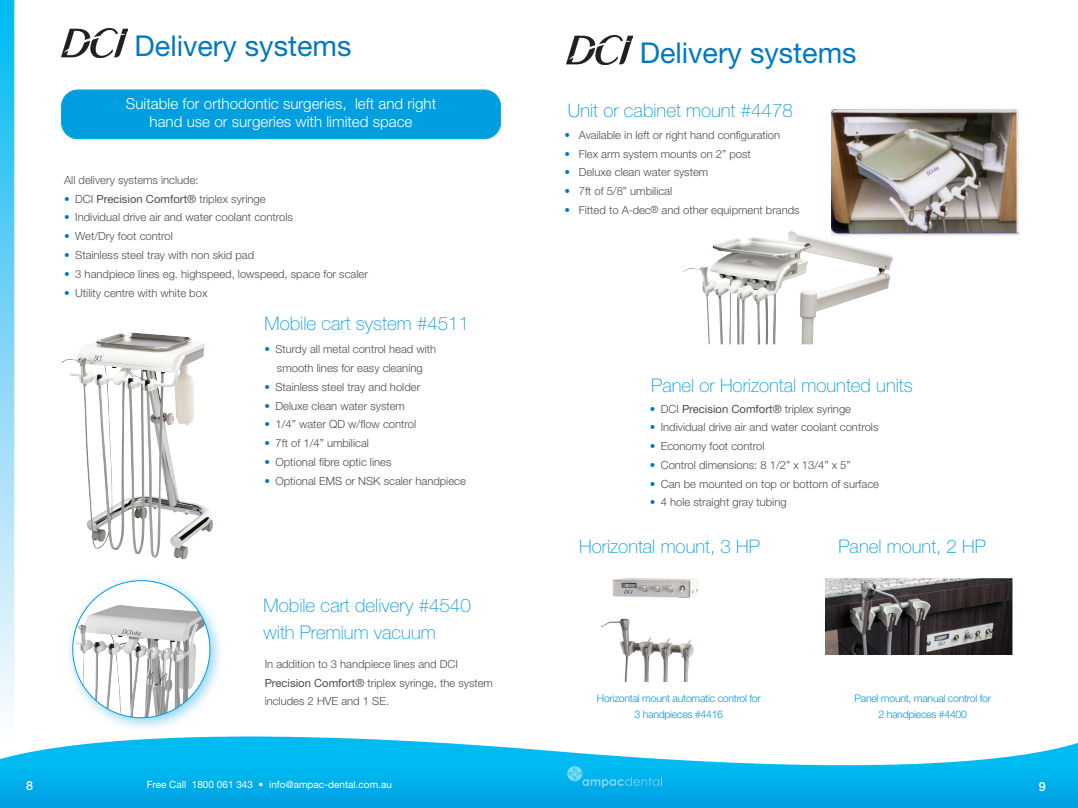
<style>
.page{position:relative;width:1078px;height:808px;background:#fff}
.page>*{position:absolute;margin:0;border:0;box-sizing:border-box;transform-origin:0 0}
.Headline_BIGGER{font:28.75px "Helvetica Neue LT Pro";color:#0078c0}
.Headline_BIGGER-2{font:100 18.75px "Helvetica Neue LT Pro";color:#009bde}
.Headline_BIGGER-3{font:300 15.25px/18px "Helvetica Neue LT Pro";color:#fff;text-align:center}
.t1{font:500 12.5px "Helvetica Neue LT Pro";color:#fff}
.t2{font:300 11.25px/18.8px "Helvetica Neue LT Pro";color:#4a4d50;text-align:center}
.Subheadline_Smaller_2{font:300 10.5px "Helvetica Neue LT Pro";letter-spacing:-.025em;color:#009bde}
.Subheadline_Smaller_2-2{font:10px "Helvetica Neue LT Pro";color:#fff}
.s1{color:#0078c0}
.s2{font-weight:400}
.s3{font-size:10px}
</style>
<div class="page">
<img style="left:0;top:736px;width:1077px;height:72px">
<svg style="left:564px;top:764px;width:97px;height:24px;background:#14b9ee"></svg>
<svg style="left:0;top:0;width:14px;height:743px;background:#84d9f7"></svg>
<img style="left:61px;top:28px;width:66px;height:29px">
<img style="left:831px;top:109px;width:187px;height:127px">
<img style="left:61px;top:333px;width:115px;height:225px">
<img style="left:683px;top:231px;width:108px;height:113px">
<div style="left:60px;top:89px;width:442px;height:50px;background:#009fdf"></div>
<div style="left:64px;top:572px;width:161px;height:161px;background:#009bde;opacity:.44"></div>
<div style="left:73px;top:581px;width:137px;height:137px;background:#fff;border-radius:50%"></div>
<img style="left:73px;top:590px;width:137px;height:128px">
<img style="left:825px;top:578px;width:187px;height:77px">
<img style="left:601px;top:578px;width:98px;height:104px">
<img style="left:566px;top:35px;width:66px;height:29px">
<p class="Headline_BIGGER" style="left:135px;top:28px;width:218px">Delivery systems</p>
<p class="Headline_BIGGER-3" style="left:126px;top:95px;width:312px">Suitable for orthodontic surgeries, left and right hand use or surgeries with limited space</p>
<p class="t2" style="left:64px;top:170px;width:136px">All delivery systems include:</p>
<p class="t2" style="left:64px;top:189px;width:203px"><span class="s1">•</span> DCI <span class="s2">Precision Comfort®</span> triplex syringe</p>
<p class="t2" style="left:64px;top:208px;width:230px"><span class="s1">•</span> Individual drive air and water coolant controls</p>
<p class="t2" style="left:64px;top:227px;width:110px"><span class="s1">•</span> Wet/Dry foot control</p>
<p class="t2" style="left:64px;top:245px;width:191px"><span class="s1">•</span> Stainless steel tray with non skid pad</p>
<p class="t2" style="left:64px;top:264px;width:305px"><span class="s1">•</span> 3 handpiece lines eg. highspeed, lowspeed, space for scaler</p>
<p class="t2" style="left:64px;top:283px;width:145px"><span class="s1">•</span> Utility centre with white box</p>
<p class="Headline_BIGGER-2" style="left:264px;top:312px;width:206px">Mobile cart system #4511</p>
<p class="t2" style="left:264px;top:340px;width:173px"><span class="s1">•</span> Sturdy all metal control head with smooth lines for easy cleaning</p>
<p class="t2" style="left:264px;top:377px;width:157px"><span class="s1">•</span> Stainless steel tray and holder</p>
<p class="t2" style="left:264px;top:396px;width:142px"><span class="s1">•</span> Deluxe clean water system</p>
<p class="t2" style="left:264px;top:415px;width:153px"><span class="s1">•</span> 1/4” water QD w/flow control</p>
<p class="t2" style="left:264px;top:433px;width:106px"><span class="s1">•</span> 7ft of 1/4” umbilical</p>
<p class="t2" style="left:264px;top:452px;width:128px"><span class="s1">•</span> Optional fibre optic lines</p>
<p class="t2" style="left:264px;top:471px;width:203px"><span class="s1">•</span> Optional EMS or NSK scaler handpiece</p>
<p class="Headline_BIGGER-2" style="left:263px;top:595px;width:209px">Mobile cart delivery #4540</p>
<p class="Headline_BIGGER-2" style="left:263px;top:621px;width:173px">with Premium vacuum</p>
<p class="t2" style="left:264px;top:654px;width:195px">In addition to 3 handpiece lines and DCI</p>
<p class="t2" style="left:264px;top:673px;width:230px;text-align:left"><span class="s2">Precision Comfort®</span> triplex syringe, the system includes 2 HVE and 1 SE.</p>
<p class="Headline_BIGGER" style="left:639px;top:35px;width:218px">Delivery systems</p>
<p class="Headline_BIGGER-2" style="left:567px;top:99px;width:226px">Unit or cabinet mount #4478</p>
<p class="t2" style="left:564px;top:125px;width:217px"><span class="s1">•</span> Available in left or right hand configuration</p>
<p class="t2" style="left:564px;top:144px;width:188px"><span class="s1">•</span> Flex arm system mounts on 2” post</p>
<p class="t2" style="left:564px;top:163px;width:145px"><span class="s1">•</span> Deluxe clean water system</p>
<p class="t2" style="left:564px;top:181px;width:109px"><span class="s1">•</span> 7ft of 5/8” umbilical</p>
<p class="t2" style="left:564px;top:200px;width:236px"><span class="s1">•</span> Fitted to A-dec<span class="s3">®</span> and other equipment brands</p>
<p class="Headline_BIGGER-2" style="left:651px;top:374px;width:263px">Panel or Horizontal mounted units</p>
<p class="t2" style="left:649px;top:399px;width:203px"><span class="s1">•</span> DCI <span class="s2">Precision Comfort®</span> triplex syringe</p>
<p class="t2" style="left:649px;top:418px;width:230px"><span class="s1">•</span> Individual drive air and water coolant controls</p>
<p class="t2" style="left:649px;top:437px;width:116px"><span class="s1">•</span> Economy foot control</p>
<p class="t2" style="left:649px;top:455px;width:202px"><span class="s1">•</span> Control dimensions: 8 1/2” x 13/4” x 5”</p>
<p class="t2" style="left:649px;top:474px;width:231px"><span class="s1">•</span> Can be mounted on top or bottom of surface</p>
<p class="t2" style="left:649px;top:493px;width:138px"><span class="s1">•</span> 4 hole straight gray tubing</p>
<p class="Headline_BIGGER-2" style="left:579px;top:535px;width:182px">Horizontal mount, 3 HP</p>
<p class="Headline_BIGGER-2" style="left:838px;top:535px;width:149px">Panel mount, 2 HP</p>
<p class="Subheadline_Smaller_2" style="left:596px;top:692px;width:165px">Horizontal mount automatic control for</p>
<p class="Subheadline_Smaller_2" style="left:634px;top:708px;width:90px">3 handpieces #4416</p>
<p class="Subheadline_Smaller_2" style="left:854px;top:692px;width:138px">Panel mount, manual control for</p>
<p class="Subheadline_Smaller_2" style="left:878px;top:708px;width:90px">2 handpieces #4400</p>
<p class="Subheadline_Smaller_2-2" style="left:147px;top:778px;width:246px">Free Call 1800 061 343 • info@ampac-dental.com.au</p>
<p class="t1" style="left:26px;top:778px;width:8px">8</p>
<p class="t1" style="left:1038px;top:779px;width:8px">9</p>
</div>
